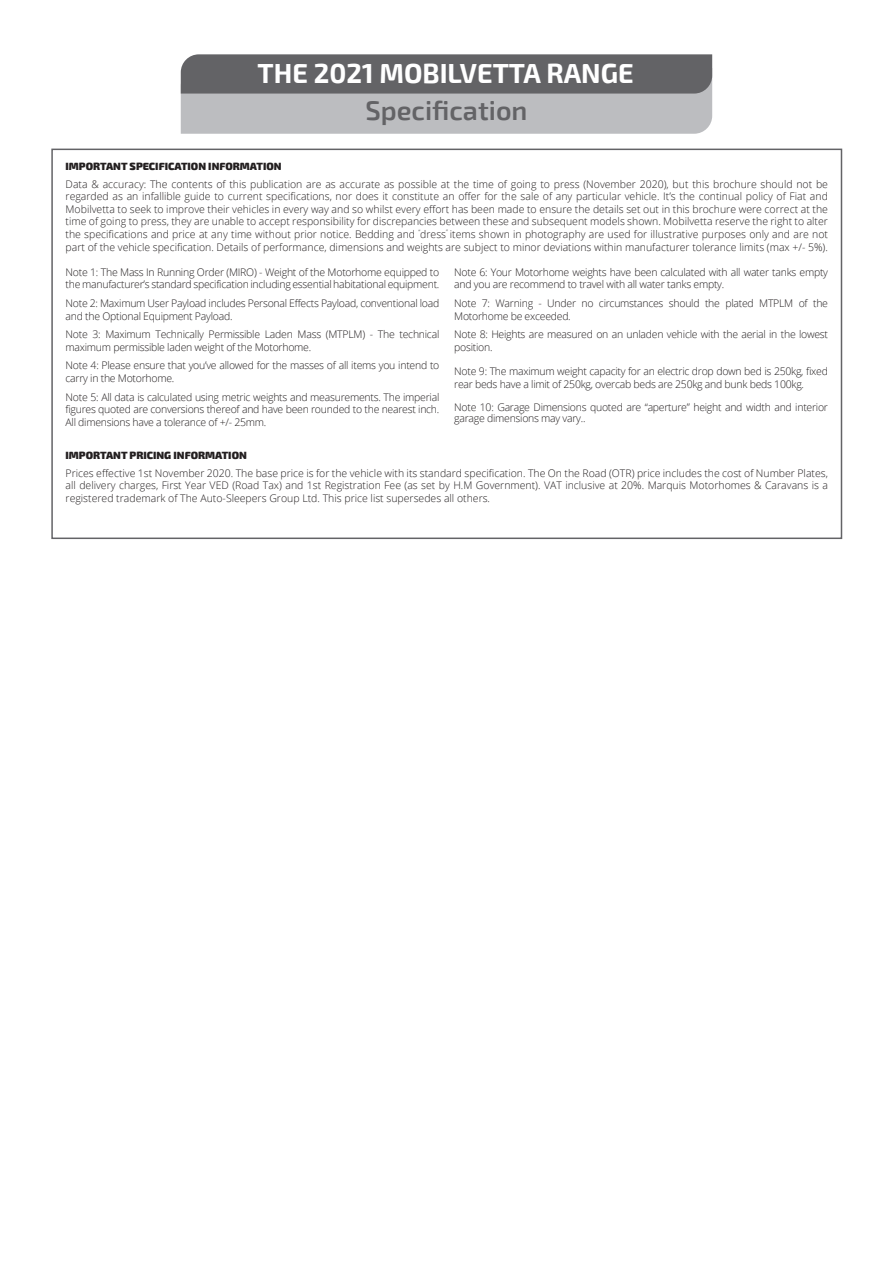
<style>
.page{position:relative;width:893px;height:1263px;background:#fff}
.page>*{position:absolute;margin:0;border:0;box-sizing:border-box;transform-origin:0 0}
.t1{font:700 27px "Exo 2";color:#fff}
.t2{font:600 27px "Exo 2";color:#636366}
.t3{font:300 10.5px/12.6px "Open Sans";letter-spacing:-.025em;color:#231f20}
.t4{font:900 10.5px "Exo 2";color:#231f20}
</style>
<div class="page">
<div style="left:51px;top:149px;width:791px;height:390px;border:2px solid #636366"></div>
<svg style="left:181px;top:54px;width:531px;height:80px;background:#919295"></svg>
<p class="t1" style="left:258px;top:58px;width:378px">THE 2021 MOBILVETTA RANGE</p>
<p class="t2" style="left:365px;top:94px;width:163px">Specification</p>
<p class="t4" style="left:66px;top:160px;width:218px">IMPORTANT SPECIFICATION INFORMATION</p>
<p class="t3" style="left:66px;top:177px;width:764px;text-align:justify">Data &amp; accuracy: The contents of this publication are as accurate as possible at the time of going to press (November 2020), but this brochure should not be regarded as an infallible guide to current specifications, nor does it constitute an offer for the sale of any particular vehicle. It’s the continual policy of Fiat and Mobilvetta to seek to improve their vehicles in every way and so whilst every effort has been made to ensure the details set out in this brochure were correct at the time of going to press, they are unable to accept responsibility for discrepancies between these and subsequent models shown. Mobilvetta reserve the right to alter the specifications and price at any time without prior notice. Bedding and <sup>“</sup>dress<sup>”</sup> items shown in photography are used for illustrative purposes only and are not part of the vehicle specification. Details of performance, dimensions and weights are subject to minor deviations within manufacturer tolerance limits (max +/- 5%).</p>
<p class="t3" style="left:66px;top:265px;width:375px">Note 1: The Mass In Running Order (MIRO) - Weight of the Motorhome equipped to the manufacturer’s standard specification including essential habitational equipment.</p>
<p class="t3" style="left:66px;top:297px;width:375px">Note 2: Maximum User Payload includes Personal Effects Payload, conventional load and the Optional Equipment Payload.</p>
<p class="t3" style="left:66px;top:328px;width:375px">Note 3: Maximum Technically Permissible Laden Mass (MTPLM) - The technical maximum permissible laden weight of the Motorhome.</p>
<p class="t3" style="left:66px;top:359px;width:375px">Note 4: Please ensure that you’ve allowed for the masses of all items you intend to carry in the Motorhome.</p>
<p class="t3" style="left:66px;top:390px;width:375px;text-align:justify">Note 5: All data is calculated using metric weights and measurements. The imperial figures quoted are conversions thereof and have been rounded to the nearest inch.<br>All dimensions have a tolerance of +/- 25mm.</p>
<p class="t3" style="left:454px;top:265px;width:375px">Note 6: Your Motorhome weights have been calculated with all water tanks empty and you are recommend to travel with all water tanks empty.</p>
<p class="t3" style="left:454px;top:297px;width:375px">Note 7: Warning - Under no circumstances should the plated MTPLM of the<br>Motorhome be exceeded.</p>
<p class="t3" style="left:454px;top:328px;width:375px">Note 8: Heights are measured on an unladen vehicle with the aerial in the lowest position.</p>
<p class="t3" style="left:454px;top:365px;width:375px">Note 9: The maximum weight capacity for an electric drop down bed is 250kg, fixed rear beds have a limit of 250kg, overcab beds are 250kg and bunk beds 100kg.</p>
<p class="t3" style="left:454px;top:401px;width:375px;line-height:10.8px">Note 10: Garage Dimensions quoted are “aperture” height and width and interior garage dimensions may vary..</p>
<p class="t4" style="left:66px;top:449px;width:183px">IMPORTANT PRICING INFORMATION</p>
<p class="t3" style="left:66px;top:466px;width:764px;text-align:justify">Prices effective 1st November 2020. The base price is for the vehicle with its standard specification. The On the Road (OTR) price includes the cost of Number Plates, all delivery charges, First Year VED (Road Tax) and 1st Registration Fee (as set by H.M Government). VAT inclusive at 20%. Marquis Motorhomes &amp; Caravans is a registered trademark of The Auto-Sleepers Group Ltd. This price list supersedes all others.</p>
</div>
